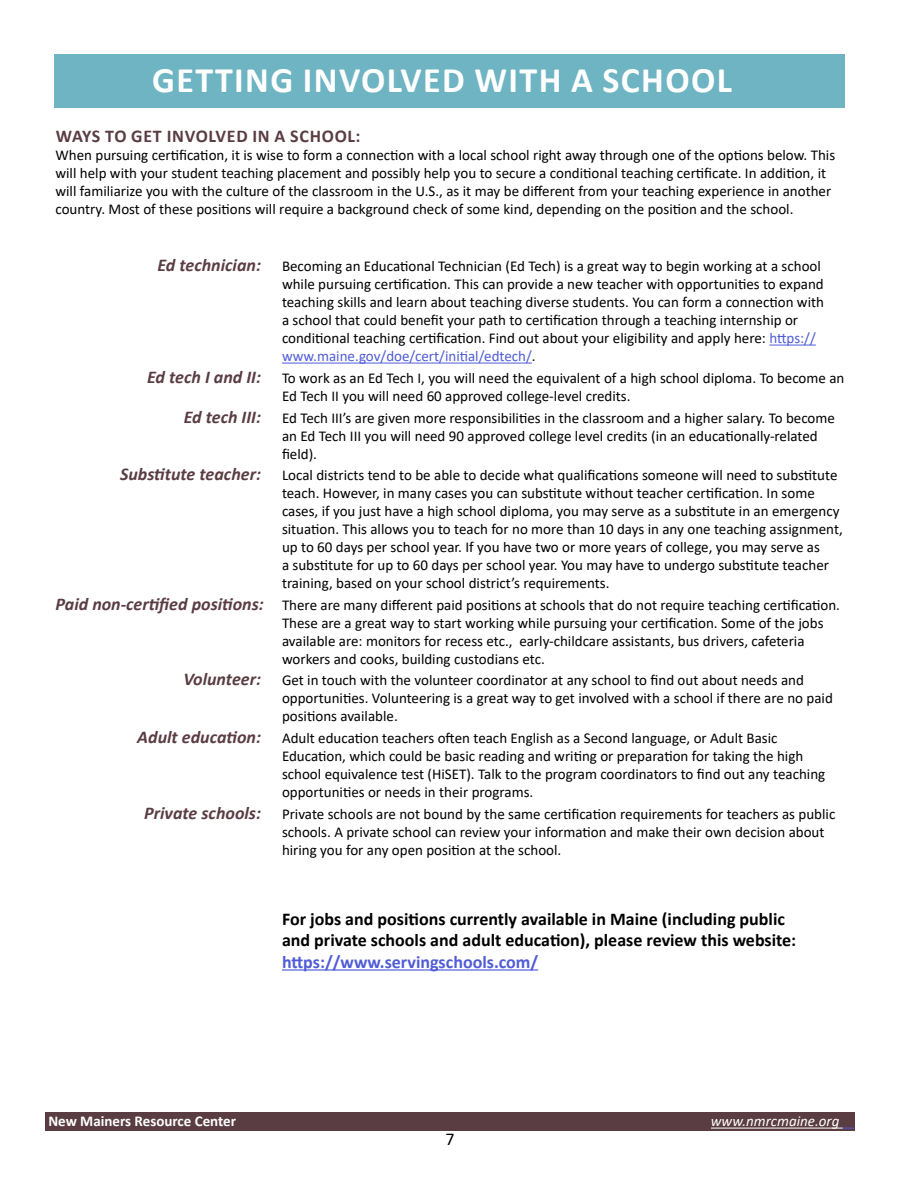
<style>
.page{position:relative;width:900px;height:1200px;background:#fff}
.page>*{position:absolute;margin:0;border:0;box-sizing:border-box;transform-origin:0 0}
.t1{font:700 36px "Calibri";letter-spacing:.04em;color:#fff}
.t2{font:700 18px/21.6px "Calibri";color:#000}
.t3{font:700 18px "Calibri";color:#4f5cd6}
.t4{font:700 18px "Calibri";letter-spacing:.04em;color:#5a3d43}
.t5{font:18px "Calibri";color:#000}
.t6{font:15px/18px "Calibri";color:#000}
.t7{font:700 15px "Calibri";color:#fff}
.t8{font:italic 15px "Calibri";color:#fff}
.s1{font-weight:700;font-style:italic;font-size:18px;color:#5a3d43}
.s2{color:#4f5cd6}
</style>
<div class="page">
<hr style="left:769px;top:345px;width:47px;height:1px;background:#4f5cd6">
<hr style="left:282px;top:363px;width:250px;height:1px;background:#4f5cd6">
<hr style="left:282px;top:969px;width:256px;height:2px;background:#4f5cd6">
<div style="left:54px;top:54px;width:790px;height:54px;background:#6eb4c2"></div>
<div style="left:45px;top:1113px;width:810px;height:18px;background:#5a3d43"></div>
<hr style="left:711px;top:1128px;width:132px;height:1px;background:#fff">
<h1 class="t1" style="left:152px;top:54px;width:582px">GETTING INVOLVED WITH A SCHOOL</h1>
<p class="t4" style="left:56px;top:123px;width:306px">WAYS TO GET INVOLVED IN A SCHOOL:</p>
<p class="t6" style="left:56px;top:145px;width:781px">When pursuing certification, it is wise to form a connection with a local school right away through one of the options below. This will help with your student teaching placement and possibly help you to secure a conditional teaching certificate. In addition, it will familiarize you with the culture of the classroom in the U.S., as it may be different from your teaching experience in another country. Most of these positions will require a background check of some kind, depending on the position and the school.</p>
<p class="t6" style="left:282px;top:257px;width:544px;text-indent:-125px"><span class="s1">Ed technician:</span> Becoming an Educational Technician (Ed Tech) is a great way to begin working at a school while pursuing certification. This can provide a new teacher with opportunities to expand teaching skills and learn about teaching diverse students. You can form a connection with a school that could benefit your path to certification through a teaching internship or conditional teaching certification. Find out about your eligibility and apply here: <span class="s2">https:// www.maine.gov/doe/cert/initial/edtech/</span>.</p>
<p class="t6" style="left:282px;top:369px;width:564px;text-indent:-135px"><span class="s1">Ed tech I and II:</span> To work as an Ed Tech I, you will need the equivalent of a high school diploma. To become an<br>Ed Tech II you will need 60 approved college-level credits.</p>
<p class="t6" style="left:282px;top:408px;width:554px;text-indent:-98px"><span class="s1">Ed tech III:</span> Ed Tech III’s are given more responsibilities in the classroom and a higher salary. To become an Ed Tech III you will need 90 approved college level credits (in an educationally-related field).</p>
<p class="t6" style="left:282px;top:466px;width:562px;text-indent:-162px"><span class="s1">Substitute teacher:</span> Local districts tend to be able to decide what qualifications someone will need to substitute teach. However, in many cases you can substitute without teacher certification. In some cases, if you just have a high school diploma, you may serve as a substitute in an emergency situation. This allows you to teach for no more than 10 days in any one teaching assignment, up to 60 days per school year. If you have two or more years of college, you may serve as<br>a substitute for up to 60 days per school year. You may have to undergo substitute teacher training, based on your school district’s requirements.</p>
<p class="t6" style="left:282px;top:595px;width:560px;text-indent:-227px"><span class="s1">Paid non-certified positions:</span> There are many different paid positions at schools that do not require teaching certification.<br>These are a great way to start working while pursuing your certification. Some of the jobs available are: monitors for recess etc., early-childcare assistants, bus drivers, cafeteria workers and cooks, building custodians etc.</p>
<p class="t6" style="left:282px;top:671px;width:552px;text-indent:-99px"><span class="s1">Volunteer:</span> Get in touch with the volunteer coordinator at any school to find out about needs and opportunities. Volunteering is a great way to get involved with a school if there are no paid positions available.</p>
<p class="t6" style="left:282px;top:729px;width:545px;text-indent:-145px"><span class="s1">Adult education:</span> Adult education teachers often teach English as a Second language, or Adult Basic Education, which could be basic reading and writing or preparation for taking the high school equivalence test (HiSET). Talk to the program coordinators to find out any teaching opportunities or needs in their programs.</p>
<p class="t6" style="left:282px;top:804px;width:555px;text-indent:-138px"><span class="s1">Private schools:</span> Private schools are not bound by the same certification requirements for teachers as public schools. A private school can review your information and make their own decision about hiring you for any open position at the school.</p>
<p class="t2" style="left:282px;top:908px;width:516px">For jobs and positions currently available in Maine (including public and private schools and adult education), please review this website:</p>
<p class="t3" style="left:282px;top:949px;width:258px">https://www.servingschools.com/</p>
<p class="t7" style="left:48px;top:1111px;width:189px">New Mainers Resource Center</p>
<p class="t8" style="left:711px;top:1111px;width:130px">www.nmrcmaine.org</p>
<p class="t5" style="left:445px;top:1126px;width:11px">7</p>
</div>
